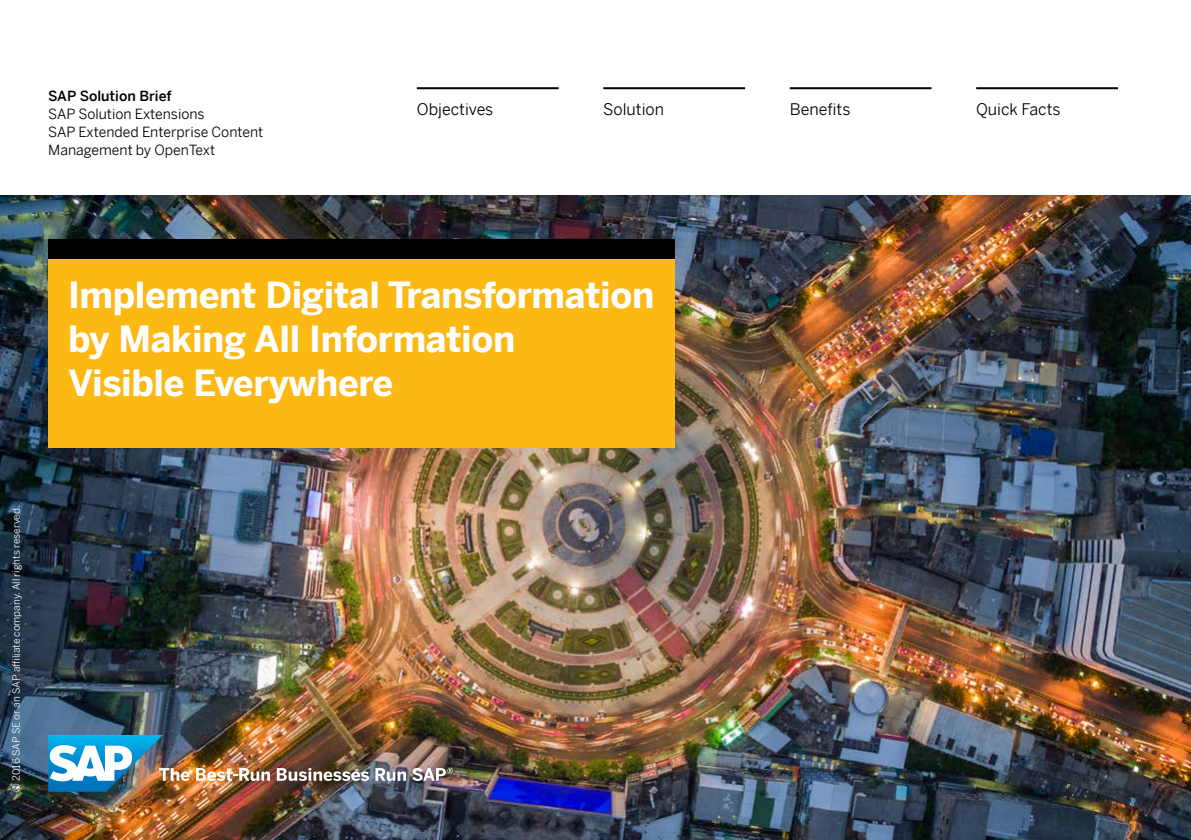
<style>
.page{position:relative;width:1191px;height:840px;background:#fff}
.page>*{position:absolute;margin:0;border:0;box-sizing:border-box;transform-origin:0 0}
.t1{font:700 36px/44px "Benton Sans";letter-spacing:-.01em;color:#fff}
.t2{font:16px "Benton Sans";color:#000}
.t3{font:14px/18px "Benton Sans";color:#000}
.t4{font:500 14px "Benton Sans";color:#000}
.t5{font:10px "Benton Sans";color:#fff}
</style>
<div class="page">
<img style="left:0;top:195px;width:1191px;height:644px">
<div style="left:48px;top:258px;width:627px;height:189px;background:#fdb913"></div>
<div style="left:48px;top:238px;width:627px;height:20px;background:#000"></div>
<hr style="left:789px;top:87px;width:142px;height:2px;background:#000">
<hr style="left:603px;top:87px;width:142px;height:2px;background:#000">
<hr style="left:417px;top:87px;width:141px;height:2px;background:#000">
<hr style="left:976px;top:87px;width:142px;height:2px;background:#000">
<img style="left:48px;top:734px;width:142px;height:57px">
<svg style="left:196px;top:767px;width:74px;height:13px"></svg>
<svg style="left:277px;top:767px;width:92px;height:13px"></svg>
<svg style="left:375px;top:767px;width:31px;height:13px"></svg>
<svg style="left:412px;top:767px;width:41px;height:13px"></svg>
<p class="t4" style="left:48px;top:84px;width:125px">SAP Solution Brief</p>
<p class="t3" style="left:48px;top:103px;width:217px">SAP Solution Extensions<br>SAP Extended Enterprise Content<br>Management by OpenText</p>
<p class="t2" style="left:417px;top:95px;width:78px">Objectives</p>
<p class="t2" style="left:603px;top:95px;width:62px">Solution</p>
<p class="t2" style="left:789px;top:95px;width:62px">Benefits</p>
<p class="t2" style="left:976px;top:95px;width:86px">Quick Facts</p>
<p class="t5" style="left:8px;top:791px;width:287px;rotate:-90deg">© 2016 SAP SE or an SAP affiliate company. All rights reserved.</p>
<h1 class="t1" style="left:68px;top:269px;width:588px">Implement Digital Transformation by Making All Information<br>Visible Everywhere</h1>
</div>
